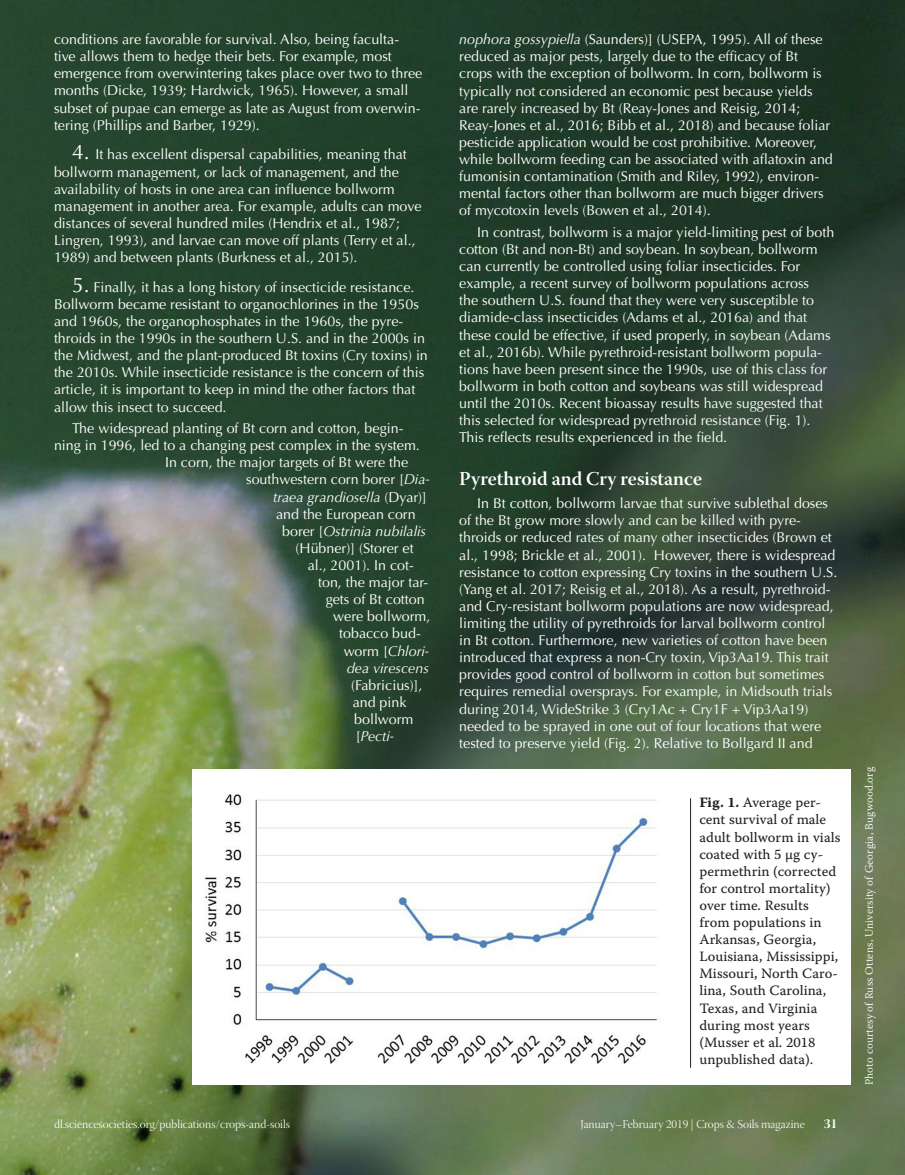
<style>
.page{position:relative;width:905px;height:1175px;background:#fff}
.page>*{position:absolute;margin:0;border:0;box-sizing:border-box;transform-origin:0 0}
.heading_3_C_S_2010{font:19.5px "Warnock Pro Semibold Subh";color:#fff}
.body_text_C_S_2010_r{font:14.25px/17.1px "Optima";color:#fff}
.bullets_C_S_2010{font:14.25px/17.1px "Optima";color:#fff}
.caption_C_S_2010{font:14.25px/17.1px "Warnock Pro Capt";color:#231f20}
.body_text_C_S_2010_r-2{font:italic 14.25px "Optima";color:#fff}
.t1{font:13.5px "Warnock Pro Bold Disp";color:#fff}
.t2{font:12px "Warnock Pro Light Disp";color:#fff}
.image_credit_C_S_201{font:300 11.25px "Warnock Pro";letter-spacing:.01em;color:#fff}
.s1{font-size:21px}
.s2{font-style:italic}
.s3{font-style:normal}
.s4{font-family:"Warnock Pro Bold Capt"}
</style>
<div class="page">
<img style="left:0;top:0;width:904px;height:1174px">
<div style="left:540px;top:770px;width:310px;height:314px;background:#fff"></div>
<div style="left:192px;top:770px;width:483px;height:314px;background:#fff"></div>
<img style="left:204px;top:794px;width:455px;height:270px">
<hr style="left:690px;top:798px;width:1px;height:269px;background:#231f20">
<p class="bullets_C_S_2010" style="left:54px;top:31px;width:370px">conditions are favorable for survival. Also, being faculta&shy;tive allows them to hedge their bets. For example, most emergence from overwintering takes place over two to three months (Dicke, 1939; Hardwick, 1965). However, a small subset of pupae can emerge as late as August from overwin&shy;tering (Phillips and Barber, 1929).</p>
<p class="bullets_C_S_2010" style="left:54px;top:146px;width:369px;text-indent:18px"><span class="s1">4.</span> It has excellent dispersal capabilities, meaning that bollworm management, or lack of management, and the availability of hosts in one area can influence bollworm management in another area. For example, adults can move distances of several hundred miles (Hendrix et al., 1987; Lingren, 1993), and larvae can move off plants (Terry et al., 1989) and between plants (Burkness et al., 2015).</p>
<p class="bullets_C_S_2010" style="left:54px;top:278px;width:375px;text-indent:18px"><span class="s1">5.</span> Finally, it has a long history of insecticide resistance.<br>Bollworm became resistant to organochlorines in the 1950s and 1960s, the organophosphates in the 1960s, the pyre&shy;throids in the 1990s in the southern U.S. and in the 2000s in the Midwest, and the plant-produced Bt toxins (Cry toxins) in the 2010s. While insecticide resistance is the concern of this article, it is important to keep in mind the other factors that allow this insect to succeed.</p>
<p class="body_text_C_S_2010_r" style="left:72px;top:420px;width:333px">The widespread planting of Bt corn and cotton, begin-</p>
<p class="body_text_C_S_2010_r" style="left:54px;top:437px;width:367px">ning in 1996, led to a changing pest complex in the system.</p>
<p class="body_text_C_S_2010_r" style="left:165px;top:454px;width:245px">In corn, the major targets of Bt were the</p>
<p class="body_text_C_S_2010_r" style="left:246px;top:471px;width:185px">southwestern corn borer [<span class="s2">Dia-</span></p>
<p class="body_text_C_S_2010_r-2" style="left:273px;top:488px;width:155px">traea grandiosella <span class="s3">(Dyar)]</span></p>
<p class="body_text_C_S_2010_r" style="left:276px;top:505px;width:141px">and the European corn</p>
<p class="body_text_C_S_2010_r-2" style="left:282px;top:522px;width:145px"><span class="s3">borer [</span>Ostrinia nubilalis</p>
<p class="body_text_C_S_2010_r" style="left:296px;top:539px;width:119px">(Hübner)] (Storer et</p>
<p class="body_text_C_S_2010_r" style="left:308px;top:557px;width:108px">al., 2001). In cot-</p>
<p class="body_text_C_S_2010_r" style="left:318px;top:574px;width:112px">ton, the major tar-</p>
<p class="body_text_C_S_2010_r" style="left:326px;top:591px;width:101px">gets of Bt cotton</p>
<p class="body_text_C_S_2010_r" style="left:333px;top:608px;width:99px">were bollworm,</p>
<p class="body_text_C_S_2010_r" style="left:339px;top:625px;width:83px">tobacco bud-</p>
<p class="body_text_C_S_2010_r-2" style="left:344px;top:642px;width:87px"><span class="s3">worm [</span>Chlori-</p>
<p class="body_text_C_S_2010_r-2" style="left:346px;top:659px;width:84px">dea virescens</p>
<p class="body_text_C_S_2010_r" style="left:351px;top:676px;width:73px">(Fabricius)],</p>
<p class="body_text_C_S_2010_r" style="left:352px;top:693px;width:55px">and pink</p>
<p class="body_text_C_S_2010_r" style="left:354px;top:710px;width:61px">bollworm</p>
<p class="body_text_C_S_2010_r-2" style="left:356px;top:728px;width:40px"><span class="s3">[</span>Pecti-</p>
<p class="body_text_C_S_2010_r" style="left:459px;top:31px;width:375px"><span class="s2">nophora gossypiella</span> (Saunders)] (USEPA, 1995). All of these reduced as major pests, largely due to the efficacy of Bt crops with the exception of bollworm. In corn, bollworm is typically not considered an economic pest because yields are rarely increased by Bt (Reay-Jones and Reisig, 2014; Reay-Jones et al., 2016; Bibb et al., 2018) and because foliar pesticide application would be cost prohibitive. Moreover, while bollworm feeding can be associated with aflatoxin and fumonisin contamination (Smith and Riley, 1992), environ&shy;mental factors other than bollworm are much bigger drivers of mycotoxin levels (Bowen et al., 2014).</p>
<p class="body_text_C_S_2010_r" style="left:459px;top:224px;width:376px;text-indent:18px">In contrast, bollworm is a major yield-limiting pest of both cotton (Bt and non-Bt) and soybean. In soybean, bollworm can currently be controlled using foliar insecticides. For example, a recent survey of bollworm populations across<br>the southern U.S. found that they were very susceptible to diamide-class insecticides (Adams et al., 2016a) and that these could be effective, if used properly, in soybean (Adams et al., 2016b). While pyrethroid-resistant bollworm popula&shy;tions have been present since the 1990s, use of this class for bollworm in both cotton and soybeans was still widespread until the 2010s. Recent bioassay results have suggested that this selected for widespread pyrethroid resistance (Fig. 1).<br>This reflects results experienced in the field.</p>
<p class="heading_3_C_S_2010" style="left:459px;top:467px;width:244px">Pyrethroid and Cry resistance</p>
<p class="body_text_C_S_2010_r" style="left:459px;top:495px;width:379px;text-indent:18px">In Bt cotton, bollworm larvae that survive sublethal doses of the Bt grow more slowly and can be killed with pyre&shy;throids or reduced rates of many other insecticides (Brown et al., 1998; Brickle et al., 2001). However, there is widespread resistance to cotton expressing Cry toxins in the southern U.S. (Yang et al. 2017; Reisig et al., 2018). As a result, pyrethroid&shy;and Cry-resistant bollworm populations are now widespread, limiting the utility of pyrethroids for larval bollworm control in Bt cotton. Furthermore, new varieties of cotton have been introduced that express a non-Cry toxin, Vip3Aa19. This trait provides good control of bollworm in cotton but sometimes requires remedial oversprays. For example, in Midsouth trials during 2014, WideStrike 3 (Cry1Ac + Cry1F + Vip3Aa19) needed to be sprayed in one out of four locations that were tested to preserve yield (Fig. 2). Relative to Bollgard II and</p>
<p class="caption_C_S_2010" style="left:699px;top:794px;width:142px"><span class="s4">Fig. 1.</span> Average per&shy;cent survival of male adult bollworm in vials coated with 5 µg cy&shy;permethrin (corrected for control mortality) over time. Results from populations in<br>Arkansas, Georgia,<br>Louisiana, Mississippi,<br>Missouri, North Caro&shy;lina, South Carolina,<br>Texas, and Virginia during most years (Musser et al. 2018 unpublished data).</p>
<p class="t2" style="left:54px;top:1118px;width:237px">dl.sciencesocieties.org/publications/crops-and-soils</p>
<p class="t2" style="left:580px;top:1118px;width:226px">January–February 2019 | Crops &amp; Soils magazine</p>
<p class="t1" style="left:823px;top:1115px;width:15px">31</p>
<p class="image_credit_C_S_201" style="left:862px;top:1085px;width:319px;rotate:-90deg">Photo courtesy of Russ Ottens, University of Georgia, Bugwood.org</p>
</div>
